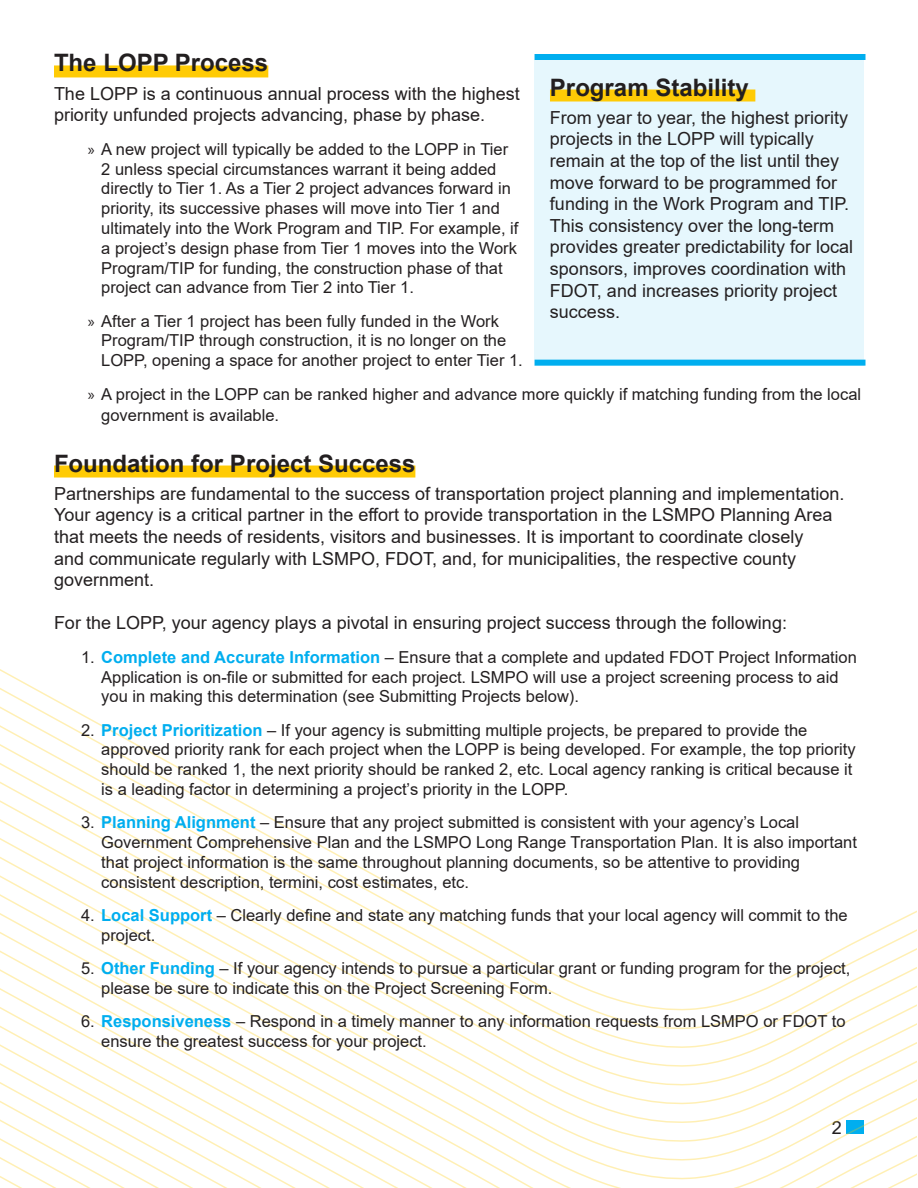
<style>
.page{position:relative;width:918px;height:1188px;background:#fff}
.page>*{position:absolute;margin:0;border:0;box-sizing:border-box;transform-origin:0 0}
.Heading_1{font:700 24px "Arial";color:#231f20}
.Body{font:18px/21.6px "Arial";color:#231f20}
.t1{font:16.5px/19.8px "Arial";color:#231f20}
.s1{font-family:"Myriad Pro"}
.s2{font-weight:700;color:#00aeef}
</style>
<div class="page">
<svg style="left:0;top:669px;width:917px;height:519px"></svg>
<div style="left:54px;top:65px;width:214px;height:12px;background:#ffcb05"></div>
<div style="left:54px;top:466px;width:361px;height:12px;background:#ffcb05"></div>
<div style="left:535px;top:54px;width:329px;height:312px;background:#e6f7fd"></div>
<div style="left:550px;top:90px;width:205px;height:12px;background:#ffcb05"></div>
<div style="left:535px;top:54px;width:331px;height:6px;background:#00aeef"></div>
<div style="left:535px;top:360px;width:331px;height:6px;background:#00aeef"></div>
<p class="Heading_1" style="left:54px;top:46px;width:216px">The LOPP Process</p>
<p class="Body" style="left:54px;top:83px;width:467px">The LOPP is a continuous annual process with the highest priority unfunded projects advancing, phase by phase.</p>
<p class="t1" style="left:101px;top:139px;width:419px;text-indent:-14px"><span class="s1">»</span> A new project will typically be added to the LOPP in Tier 2 unless special circumstances warrant it being added directly to Tier 1. As a Tier 2 project advances forward in priority, its successive phases will move into Tier 1 and ultimately into the Work Program and TIP. For example, if a project’s design phase from Tier 1 moves into the Work Program/TIP for funding, the construction phase of that project can advance from Tier 2 into Tier 1.</p>
<p class="t1" style="left:101px;top:311px;width:423px;text-indent:-14px"><span class="s1">»</span> After a Tier 1 project has been fully funded in the Work<br>Program/TIP through construction, it is no longer on the<br>LOPP, opening a space for another project to enter Tier 1.</p>
<p class="t1" style="left:101px;top:383px;width:761px;line-height:21.6px;text-indent:-14px"><span class="s1">»</span> A project in the LOPP can be ranked higher and advance more quickly if matching funding from the local government is available.</p>
<p class="Heading_1" style="left:54px;top:446px;width:363px">Foundation for Project Success</p>
<p class="Body" style="left:54px;top:483px;width:792px">Partnerships are fundamental to the success of transportation project planning and implementation.<br>Your agency is a critical partner in the effort to provide transportation in the LSMPO Planning Area that meets the needs of residents, visitors and businesses. It is important to coordinate closely<br>and communicate regularly with LSMPO, FDOT, and, for municipalities, the respective county government.</p>
<p class="Body" style="left:54px;top:612px;width:735px">For the LOPP, your agency plays a pivotal in ensuring project success through the following:</p>
<p class="t1" style="left:101px;top:647px;width:757px;text-indent:-20px">1. <span class="s2">Complete and Accurate Information</span> – Ensure that a complete and updated FDOT Project Information<br>Application is on-file or submitted for each project. LSMPO will use a project screening process to aid you in making this determination (see Submitting Projects below).</p>
<p class="t1" style="left:101px;top:720px;width:756px;text-indent:-20px">2. <span class="s2">Project Prioritization</span> – If your agency is submitting multiple projects, be prepared to provide the approved priority rank for each project when the LOPP is being developed. For example, the top priority should be ranked 1, the next priority should be ranked 2, etc. Local agency ranking is critical because it is a leading factor in determining a project’s priority in the LOPP.</p>
<p class="t1" style="left:101px;top:813px;width:757px;text-indent:-20px">3. <span class="s2">Planning Alignment</span> – Ensure that any project submitted is consistent with your agency’s Local Government Comprehensive Plan and the LSMPO Long Range Transportation Plan. It is also important that project information is the same throughout planning documents, so be attentive to providing consistent description, termini, cost estimates, etc.</p>
<p class="t1" style="left:101px;top:905px;width:748px;text-indent:-20px">4. <span class="s2">Local Support</span> – Clearly define and state any matching funds that your local agency will commit to the project.</p>
<p class="t1" style="left:101px;top:958px;width:751px;text-indent:-20px">5. <span class="s2">Other Funding</span> – If your agency intends to pursue a particular grant or funding program for the project, please be sure to indicate this on the Project Screening Form.</p>
<p class="t1" style="left:101px;top:1011px;width:746px;text-indent:-20px">6. <span class="s2">Responsiveness</span> – Respond in a timely manner to any information requests from LSMPO or FDOT to ensure the greatest success for your project.</p>
<p class="Heading_1" style="left:550px;top:70px;width:200px">Program Stability</p>
<p class="Body" style="left:550px;top:107px;width:305px">From year to year, the highest priority projects in the LOPP will typically remain at the top of the list until they move forward to be programmed for funding in the Work Program and TIP.<br>This consistency over the long-term provides greater predictability for local sponsors, improves coordination with FDOT, and increases priority project success.</p>
<p class="Body" style="left:832px;top:1117px;width:12px">2</p>
</div>
